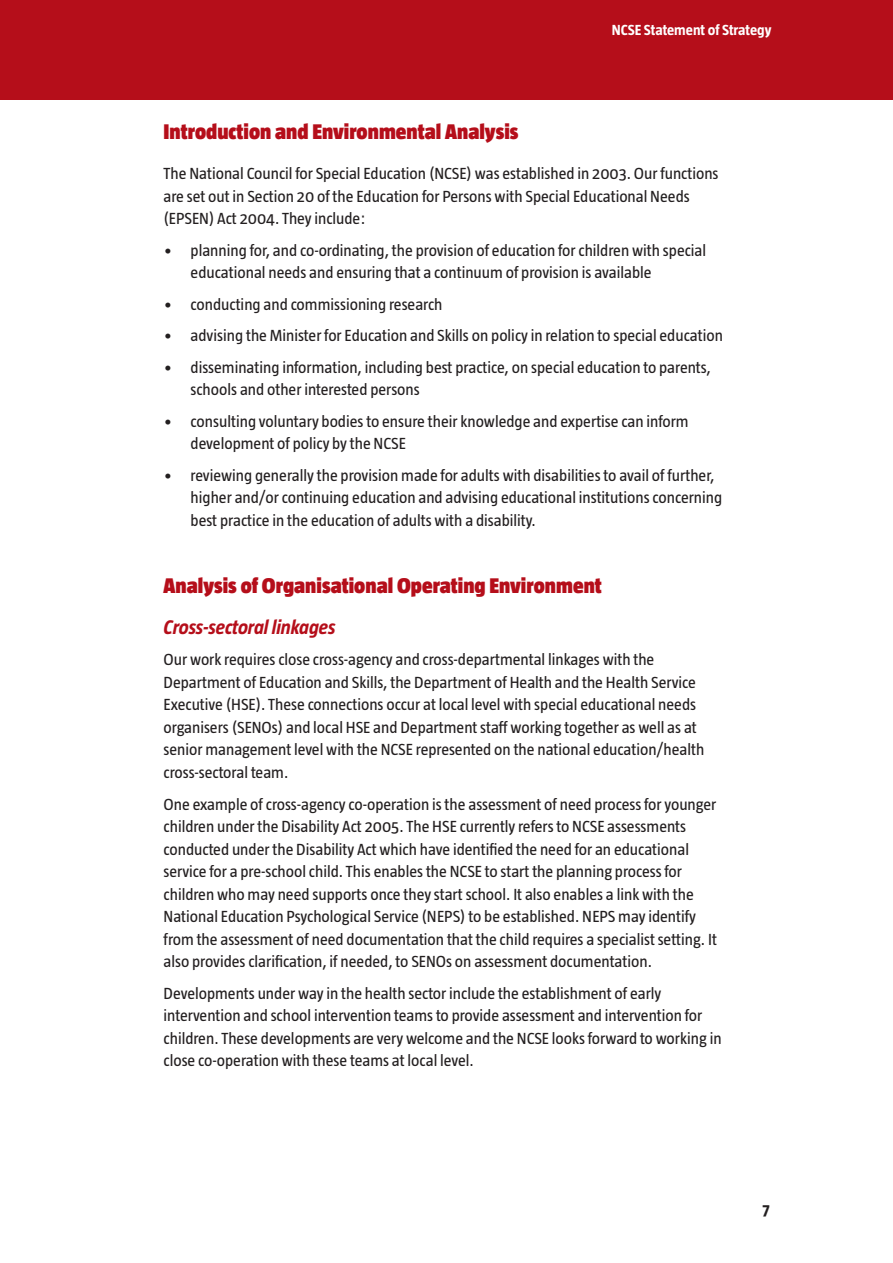
<style>
.page{position:relative;width:893px;height:1263px;background:#fff}
.page>*{position:absolute;margin:0;border:0;box-sizing:border-box;transform-origin:0 0}
.Heading_1_prelims{font:900 21.75px "Taz";color:#b50e1a}
.heading_2_prelims{font:italic 700 20.25px "Taz";letter-spacing:-.005em;color:#b50e1a}
.Body_Text{font:16.5px/22.5px "Taz";color:#231f20}
.t1{font:700 16.5px "Taz";color:#231f20}
.t2{font:700 15px "Taz";color:#fff}
</style>
<div class="page">
<div style="left:0;top:0;width:893px;height:99px;background:#b50e1a"></div>
<p class="t2" style="left:612px;top:21px;width:161px">NCSE Statement of Strategy</p>
<h1 class="Heading_1_prelims" style="left:164px;top:119px;width:356px">Introduction and Environmental Analysis</h1>
<p class="Body_Text" style="left:164px;top:162px;width:556px">The National Council for Special Education (NCSE) was established in 2003. Our functions are set out in Section 20 of the Education for Persons with Special Educational Needs (EPSEN) Act 2004. They include:</p>
<p class="Body_Text" style="left:191px;top:239px;width:517px;text-indent:-27px">• planning for, and co-ordinating, the provision of education for children with special educational needs and ensuring that a continuum of provision is available</p>
<p class="Body_Text" style="left:164px;top:293px;width:280px">• conducting and commissioning research</p>
<p class="Body_Text" style="left:164px;top:324px;width:561px">• advising the Minister for Education and Skills on policy in relation to special education</p>
<p class="Body_Text" style="left:191px;top:356px;width:522px;text-indent:-27px">• disseminating information, including best practice, on special education to parents, schools and other interested persons</p>
<p class="Body_Text" style="left:191px;top:410px;width:500px;text-indent:-27px">• consulting voluntary bodies to ensure their knowledge and expertise can inform development of policy by the NCSE</p>
<p class="Body_Text" style="left:191px;top:464px;width:533px;text-indent:-27px">• reviewing generally the provision made for adults with disabilities to avail of further, higher and/or continuing education and advising educational institutions concerning best practice in the education of adults with a disability.</p>
<h1 class="Heading_1_prelims" style="left:164px;top:574px;width:440px">Analysis of Organisational Operating Environment</h1>
<h2 class="heading_2_prelims" style="left:164px;top:616px;width:173px">Cross-sectoral linkages</h2>
<p class="Body_Text" style="left:164px;top:648px;width:542px">Our work requires close cross-agency and cross-departmental linkages with the Department of Education and Skills, the Department of Health and the Health Service Executive (HSE). These connections occur at local level with special educational needs organisers (SENOs) and local HSE and Department staff working together as well as at senior management level with the NCSE represented on the national education/health cross-sectoral team.</p>
<p class="Body_Text" style="left:164px;top:792px;width:555px">One example of cross-agency co-operation is the assessment of need process for younger children under the Disability Act 2005. The HSE currently refers to NCSE assessments conducted under the Disability Act which have identified the need for an educational service for a pre-school child. This enables the NCSE to start the planning process for children who may need supports once they start school. It also enables a link with the National Education Psychological Service (NEPS) to be established. NEPS may identify from the assessment of need documentation that the child requires a specialist setting. It also provides clarification, if needed, to SENOs on assessment documentation.</p>
<p class="Body_Text" style="left:164px;top:981px;width:559px">Developments under way in the health sector include the establishment of early intervention and school intervention teams to provide assessment and intervention for children. These developments are very welcome and the NCSE looks forward to working in close co-operation with these teams at local level.</p>
<p class="t1" style="left:762px;top:1200px;width:9px">7</p>
</div>
